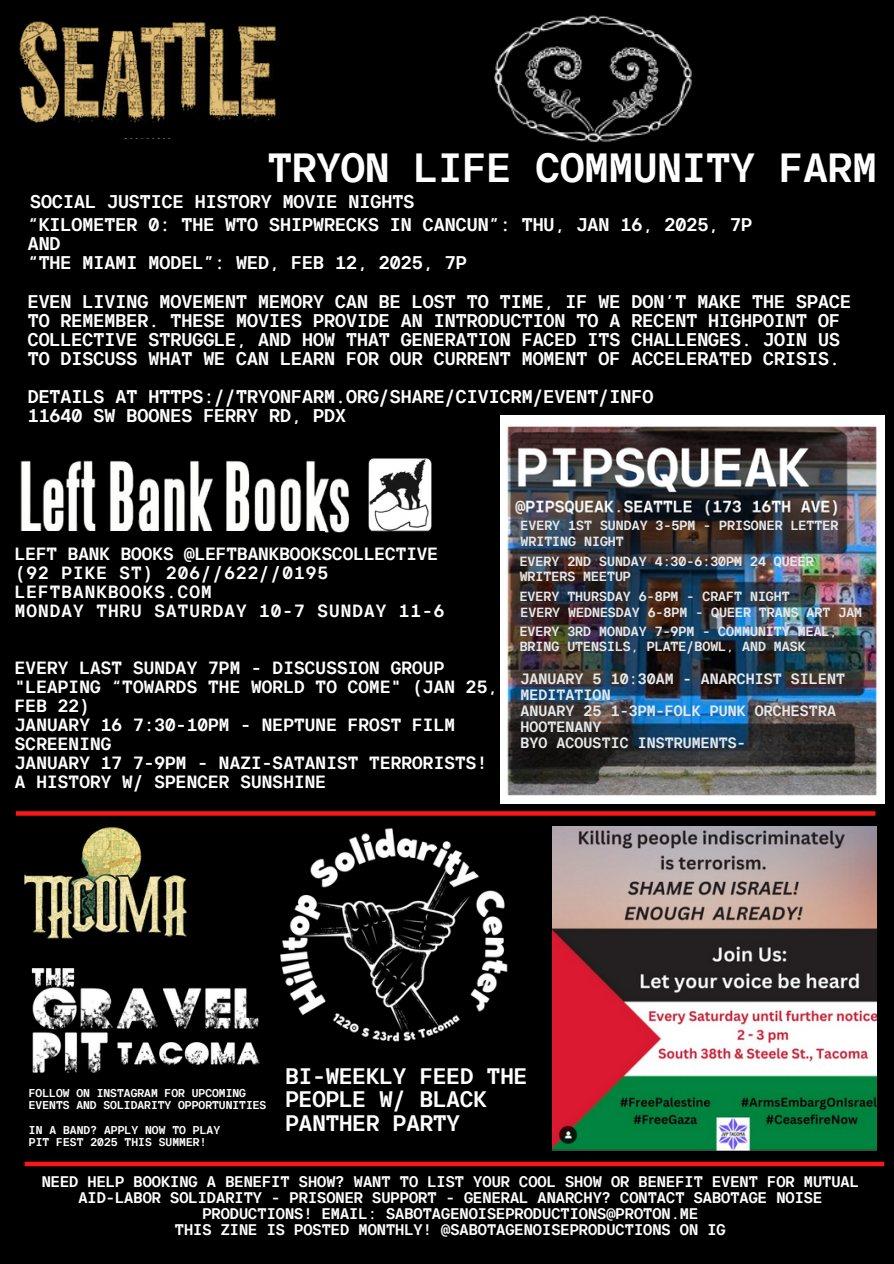
<style>
.page{position:relative;width:894px;height:1264px;background:#fff}
.page>*{position:absolute;margin:0;border:0;box-sizing:border-box;transform-origin:0 0}
.t1{font:700 40.65px "TT Interphases Mono";color:#fff}
.t2{font:700 22.35px/23.4px "TT Interphases Mono";color:#fff}
.t3{font:700 18.3px/19.2px "TT Interphases Mono";color:#fff}
.t4{font:700 17.7px/19px "TT Interphases Mono";letter-spacing:.01em;color:#fff}
.t5{font:700 17.7px/19px "TT Interphases Mono";letter-spacing:.06em;color:#fff}
.t6{font:700 15.3px/15.8px "TT Interphases Mono";color:#fff;text-align:center}
.t7{font:700 14.85px/16.2px "TT Interphases Mono";letter-spacing:.005em;color:#e7e8e9}
.t8{font:700 13.2px/15.5px "TT Interphases Mono";color:#e7e8e9}
.t9{font:700 11.25px/12.3px "TT Interphases Mono";color:#fff}
</style>
<div class="page">
<div style="left:0;top:0;width:893px;height:1263px;background:#000"></div>
<img style="left:19px;top:21px;width:256px;height:102px">
<img style="left:20px;top:460px;width:330px;height:73px">
<svg style="left:16px;top:811px;width:859px;height:4px;background:#ef1313"></svg>
<img style="left:24px;top:827px;width:163px;height:112px">
<img style="left:266px;top:815px;width:264px;height:227px">
<div style="left:25px;top:1161px;width:859px;height:5px;background:#fe1515"></div>
<img style="left:552px;top:826px;width:324px;height:324px">
<img style="left:31px;top:949px;width:248px;height:124px">
<img style="left:500px;top:416px;width:383px;height:387px">
<div style="left:18px;top:531px;width:307px;height:38px;background:#000"></div>
<img style="left:368px;top:458px;width:64px;height:73px">
<img style="left:494px;top:15px;width:198px;height:128px">
<h3 class="t1" style="left:268px;top:143px;width:610px">TRYON LIFE COMMUNITY FARM</h3>
<h5 class="t3" style="left:30px;top:192px;width:385px">SOCIAL JUSTICE HISTORY MOVIE NIGHTS</h5>
<h5 class="t3" style="left:28px;top:215px;width:725px">“KILOMETER 0: THE WTO SHIPWRECKS IN CANCUN”: THU, JAN 16, 2025, 7P<br>AND<br>“THE MIAMI MODEL”: WED, FEB 12, 2025, 7P</h5>
<p class="t3" style="left:28px;top:291px;width:824px">EVEN LIVING MOVEMENT MEMORY CAN BE LOST TO TIME, IF WE DON’T MAKE THE SPACE TO REMEMBER. THESE MOVIES PROVIDE AN INTRODUCTION TO A RECENT HIGHPOINT OF COLLECTIVE STRUGGLE, AND HOW THAT GENERATION FACED ITS CHALLENGES. JOIN US TO DISCUSS WHAT WE CAN LEARN FOR OUR CURRENT MOMENT OF ACCELERATED CRISIS.</p>
<p class="t3" style="left:28px;top:387px;width:627px">DETAILS AT HTTPS://TRYONFARM.ORG/SHARE/CIVICRM/EVENT/INFO<br>11640 SW BOONES FERRY RD, PDX</p>
<h3 class="t5" style="left:15px;top:544px;width:431px">LEFT BANK BOOKS @LEFTBANKBOOKSCOLLECTIVE (92 PIKE ST) 206//622//0195<br>LEFTBANKBOOKS.COM<br>MONDAY THRU SATURDAY 10-7 SUNDAY 11-6</h3>
<h3 class="t4" style="left:15px;top:658px;width:484px">EVERY LAST SUNDAY 7PM - DISCUSSION GROUP "LEAPING “TOWARDS THE WORLD TO COME" (JAN 25,<br>FEB 22)<br>JANUARY 16 7:30-10PM - NEPTUNE FROST FILM<br>SCREENING<br>JANUARY 17 7-9PM - NAZI-SATANIST TERRORISTS!<br>A HISTORY W/ SPENCER SUNSHINE</h3>
<p class="t8" style="left:520px;top:518px;width:319px">EVERY 1ST SUNDAY 3-5PM - PRISONER LETTER<br>WRITING NIGHT</p>
<p class="t8" style="left:519px;top:553px;width:295px">EVERY 2ND SUNDAY 4:30-6:30PM 24 QUEER<br>WRITERS MEETUP</p>
<p class="t8" style="left:519px;top:588px;width:271px">EVERY THURSDAY 6-8PM - CRAFT NIGHT</p>
<h1 class="t8" style="left:520px;top:604px;width:343px">EVERY WEDNESDAY 6-8PM - QUEER TRANS ART JAM</h1>
<h3 class="t8" style="left:519px;top:624px;width:319px;line-height:14.4px">EVERY 3RD MONDAY 7-9PM - COMMUNITY MEAL,<br>BRING UTENSILS, PLATE/BOWL, AND MASK</h3>
<h3 class="t7" style="left:520px;top:670px;width:326px">JANUARY 5 10:30AM - ANARCHIST SILENT<br>MEDITATION<br>ANUARY 25 1-3PM-FOLK PUNK ORCHESTRA<br>HOOTENANY<br>BYO ACOUSTIC INSTRUMENTS-</h3>
<h5 class="t9" style="left:29px;top:1086px;width:239px">FOLLOW ON INSTAGRAM FOR UPCOMING<br>EVENTS AND SOLIDARITY OPPORTUNITIES</h5>
<h5 class="t9" style="left:29px;top:1123px;width:193px">IN A BAND? APPLY NOW TO PLAY</h5>
<h5 class="t9" style="left:29px;top:1135px;width:179px">PIT FEST 2025 THIS SUMMER!</h5>
<p class="t2" style="left:285px;top:1063px;width:243px">BI-WEEKLY FEED THE<br>PEOPLE W/ BLACK<br>PANTHER PARTY</p>
<h5 class="t6" style="left:42px;top:1173px;width:818px">NEED HELP BOOKING A BENEFIT SHOW? WANT TO LIST YOUR COOL SHOW OR BENEFIT EVENT FOR MUTUAL AID-LABOR SOLIDARITY - PRISONER SUPPORT - GENERAL ANARCHY? CONTACT SABOTAGE NOISE PRODUCTIONS! EMAIL: SABOTAGENOISEPRODUCTIONS@PROTON.ME<br>THIS ZINE IS POSTED MONTHLY! @SABOTAGENOISEPRODUCTIONS ON IG</h5>
</div>
